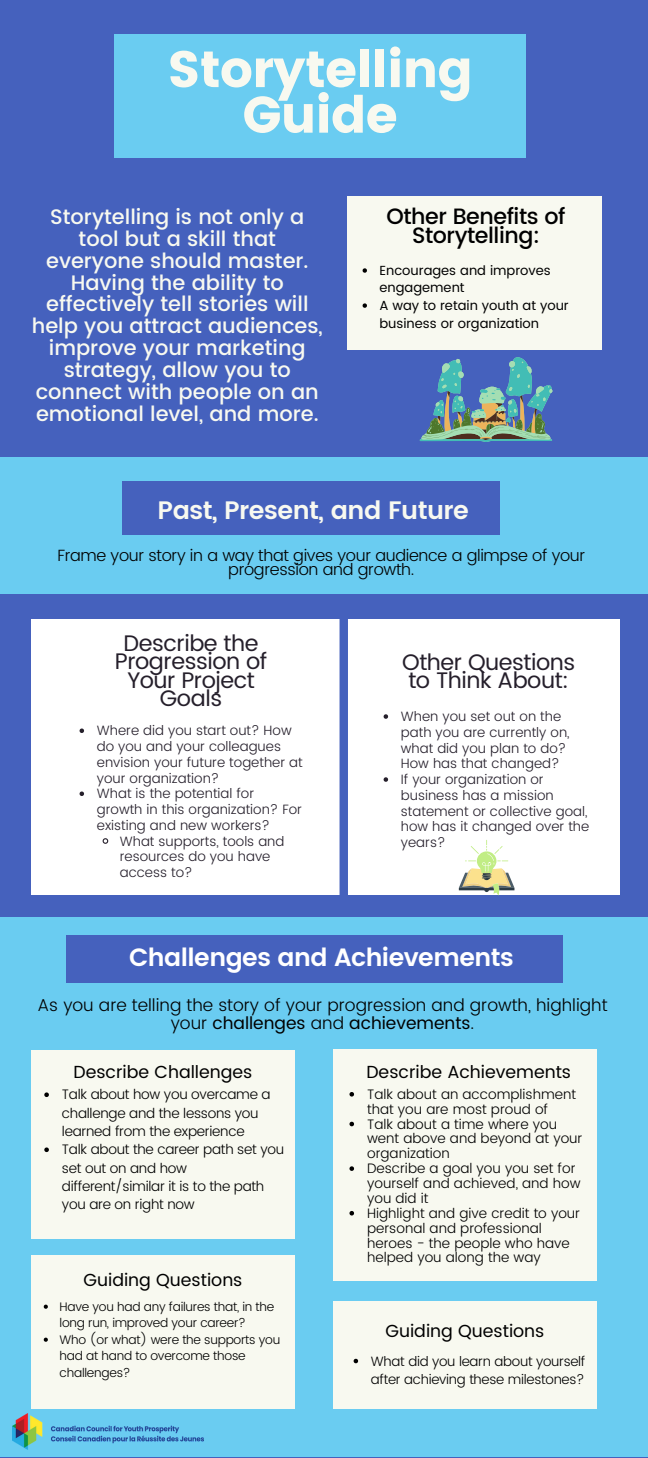
<style>
.page{position:relative;width:648px;height:1458px;background:#4561bd}
.page>*{position:absolute;margin:0;border:0;box-sizing:border-box;transform-origin:0 0}
.t1{font:51.3px/45.4px "Poppins";letter-spacing:-.02em;color:#f8f9f0;text-align:center}
.t2{font:600 25.2px "Poppins";letter-spacing:-.02em;color:#f8f9f0}
.t3{font:600 24.97px "Poppins";letter-spacing:-.02em;color:#fff}
.t4{font:22.5px/18.4px "Poppins";letter-spacing:-.02em;color:#251f2b}
.t5{font:500 22.28px/18.4px "Poppins";letter-spacing:-.02em;color:#000;text-align:center}
.t6{font:500 20.93px/22.1px "Poppins";color:#f8f9f0;text-align:center}
.t7{font:17.55px "Poppins";color:#000}
.t8{font:300 17.1px/18.7px "Poppins";color:#000;text-align:center}
.t9{font:300 16.2px/13.5px "Poppins";letter-spacing:-.02em;color:#000;text-align:center}
.t10{font:300 13.72px/14.8px "Poppins";color:#000}
.t11{font:300 13.72px/18.4px "Poppins";letter-spacing:-.02em;color:#000}
.t12{font:300 13.5px/15.8px "Poppins";color:#251f2b}
.t13{font:300 13.5px/18px "Poppins";letter-spacing:-.02em;color:#000}
.t14{font:13.05px/17.6px "Poppins";color:#000}
.t15{font:300 12.38px/16.4px "Poppins";letter-spacing:-.02em;color:#000}
.s1{font-weight:400}
</style>
<div class="page">
<div style="left:0;top:458px;width:648px;height:136px;background:#6accf1"></div>
<div style="left:0;top:1408px;width:648px;height:49px;background:#6accf1"></div>
<div style="left:0;top:917px;width:648px;height:491px;background:#6accf1"></div>
<div style="left:31px;top:620px;width:589px;height:275px;background:#fff"></div>
<div style="left:122px;top:481px;width:378px;height:54px;background:#4561bd"></div>
<div style="left:114px;top:35px;width:412px;height:123px;background:#6accf1"></div>
<div style="left:347px;top:196px;width:255px;height:154px;background:#f8f9f0"></div>
<div style="left:66px;top:936px;width:496px;height:47px;background:#4561bd"></div>
<div style="left:32px;top:1050px;width:263px;height:189px;background:#f8f9f0"></div>
<div style="left:334px;top:1050px;width:263px;height:231px;background:#f8f9f0"></div>
<div style="left:32px;top:1255px;width:263px;height:153px;background:#f8f9f0"></div>
<div style="left:334px;top:1301px;width:263px;height:108px;background:#f8f9f0"></div>
<div style="left:340px;top:602px;width:8px;height:299px;background:#4561bd"></div>
<svg style="left:459px;top:840px;width:55px;height:56px"></svg>
<img style="left:13px;top:1414px;width:191px;height:35px">
<svg style="left:384px;top:714px;width:4px;height:5px"></svg>
<svg style="left:384px;top:777px;width:4px;height:5px"></svg>
<svg style="left:420px;top:357px;width:132px;height:84px"></svg>
<svg style="left:80px;top:729px;width:4px;height:4px"></svg>
<svg style="left:80px;top:792px;width:4px;height:4px"></svg>
<svg style="left:102px;top:838px;width:7px;height:6px"></svg>
<svg style="left:363px;top:268px;width:4px;height:5px"></svg>
<svg style="left:363px;top:303px;width:4px;height:5px"></svg>
<svg style="left:44px;top:1092px;width:5px;height:5px"></svg>
<svg style="left:44px;top:1147px;width:5px;height:5px"></svg>
<svg style="left:349px;top:1092px;width:5px;height:5px"></svg>
<svg style="left:349px;top:1122px;width:5px;height:4px"></svg>
<svg style="left:349px;top:1166px;width:5px;height:5px"></svg>
<svg style="left:349px;top:1211px;width:5px;height:5px"></svg>
<svg style="left:44px;top:1305px;width:4px;height:4px"></svg>
<svg style="left:44px;top:1338px;width:4px;height:4px"></svg>
<svg style="left:354px;top:1359px;width:4px;height:4px"></svg>
<p class="t1" style="left:167px;top:47px;width:307px">Storytelling<br>Guide</p>
<p class="t6" style="left:32px;top:205px;width:293px">Storytelling is not only a tool but a skill that everyone should master.<br>Having the ability to effectively tell stories will help you attract audiences, improve your marketing strategy, allow you to connect with people on an emotional level, and more.</p>
<p class="t5" style="left:387px;top:207px;width:180px">Other Benefits of<br>Storytelling:</p>
<p class="t14" style="left:379px;top:262px;width:173px">Encourages and improves engagement</p>
<p class="t14" style="left:379px;top:297px;width:191px">A way to retain youth at your business or organization</p>
<p class="t2" style="left:158px;top:496px;width:313px">Past, Present, and Future</p>
<p class="t9" style="left:57px;top:549px;width:529px">Frame your story in a way that gives your audience a glimpse of your progression and growth.</p>
<p class="t4" style="left:115px;top:634px;width:154px;text-align:center">Describe the<br>Progression of<br>Your Project<br>Goals</p>
<p class="t12" style="left:97px;top:723px;width:207px">Where did you start out? How do you and your colleagues envision your future together at your organization?</p>
<p class="t12" style="left:97px;top:786px;width:207px">What is the potential for growth in this organization? For existing and new workers?</p>
<p class="t12" style="left:120px;top:833px;width:166px">What supports, tools and resources do you have access to?</p>
<p class="t4" style="left:402px;top:653px;width:175px">Other Questions to Think About:</p>
<p class="t12" style="left:401px;top:709px;width:170px">When you set out on the path you are currently on, what did you plan to do?<br>How has that changed?</p>
<p class="t12" style="left:401px;top:772px;width:190px">If your organization or business has a mission statement or collective goal, how has it changed over the years?</p>
<p class="t3" style="left:129px;top:943px;width:386px">Challenges and Achievements</p>
<p class="t8" style="left:38px;top:995px;width:571px">As you are telling the story of your progression and growth, highlight your <span class="s1">challenges</span> and <span class="s1">achievements</span>.</p>
<p class="t7" style="left:74px;top:1062px;width:180px">Describe Challenges</p>
<p class="t11" style="left:62px;top:1085px;width:210px">Talk about how you overcame a challenge and the lessons you learned from the experience</p>
<p class="t11" style="left:62px;top:1140px;width:224px">Talk about the career path set you set out on and how different/similar it is to the path you are on right now</p>
<p class="t7" style="left:366px;top:1062px;width:206px">Describe Achievements</p>
<p class="t10" style="left:367px;top:1087px;width:211px">Talk about an accomplishment that you are most proud of</p>
<p class="t10" style="left:367px;top:1116px;width:217px">Talk about a time where you went above and beyond at your organization</p>
<p class="t10" style="left:367px;top:1161px;width:215px">Describe a goal you you set for yourself and achieved, and how you did it</p>
<p class="t10" style="left:367px;top:1206px;width:215px">Highlight and give credit to your personal and professional heroes - the people who have helped you along the way</p>
<p class="t7" style="left:84px;top:1270px;width:160px">Guiding Questions</p>
<p class="t15" style="left:60px;top:1298px;width:216px">Have you had any failures that, in the long run, improved your career?</p>
<p class="t15" style="left:60px;top:1331px;width:222px">Who (or what) were the supports you had at hand to overcome those challenges?</p>
<p class="t7" style="left:386px;top:1320px;width:160px">Guiding Questions</p>
<p class="t13" style="left:371px;top:1352px;width:216px">What did you learn about yourself after achieving these milestones?</p>
</div>
